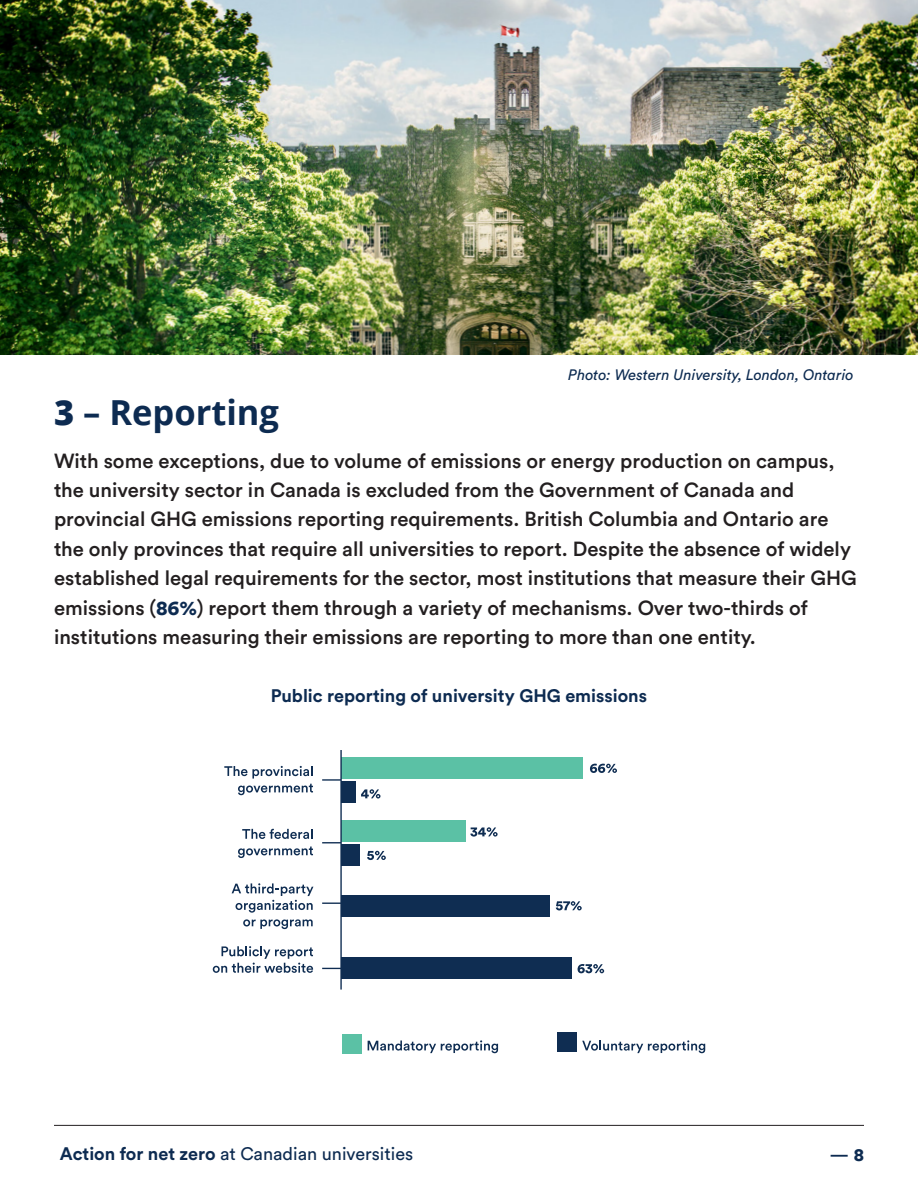
<style>
.page{position:relative;width:918px;height:1188px;background:#fff}
.page>*{position:absolute;margin:0;border:0;box-sizing:border-box;transform-origin:0 0}
.Section_title_h2{font:700 34.5px "Open Sans";color:#0d2b51}
.deck{font:500 20.25px/29.4px "Circular Std";color:#231f20}
.cart_title__h3__no_rule{font:700 18px "Circular Std";color:#0d2b51}
.t1{font:18px "Circular Std";color:#0d2b51}
.t2{font:500 18px "Circular Std";color:#0d2b51}
.t3{font:italic 15px "Circular Std";color:#0d2b51}
.s1{font-weight:800}
.s2{font-weight:900;color:#0d2b51}
.s3{font-weight:700}
.s4{font-weight:900}
</style>
<div class="page">
<svg style="left:224px;top:766px;width:89px;height:29px"></svg>
<svg style="left:590px;top:764px;width:27px;height:9px"></svg>
<svg style="left:556px;top:901px;width:26px;height:9px"></svg>
<svg style="left:578px;top:964px;width:26px;height:9px"></svg>
<svg style="left:470px;top:827px;width:28px;height:10px"></svg>
<svg style="left:361px;top:789px;width:19px;height:10px"></svg>
<svg style="left:367px;top:851px;width:19px;height:9px"></svg>
<svg style="left:242px;top:829px;width:71px;height:10px"></svg>
<svg style="left:238px;top:847px;width:75px;height:11px"></svg>
<svg style="left:232px;top:883px;width:81px;height:30px"></svg>
<svg style="left:243px;top:919px;width:70px;height:10px"></svg>
<svg style="left:213px;top:946px;width:100px;height:27px"></svg>
<div style="left:341px;top:895px;width:209px;height:21px;background:#0f2d52"></div>
<div style="left:341px;top:958px;width:231px;height:21px;background:#0f2d52"></div>
<div style="left:341px;top:844px;width:18px;height:22px;background:#0f2d52"></div>
<div style="left:341px;top:820px;width:125px;height:22px;background:#5bc1a5"></div>
<svg style="left:322px;top:842px;width:18px;height:1px"></svg>
<svg style="left:322px;top:903px;width:18px;height:1px"></svg>
<svg style="left:322px;top:968px;width:18px;height:1px"></svg>
<div style="left:341px;top:781px;width:15px;height:22px;background:#0f2d52"></div>
<div style="left:341px;top:757px;width:242px;height:22px;background:#5bc1a5"></div>
<svg style="left:322px;top:779px;width:18px;height:2px"></svg>
<hr style="left:340px;top:750px;width:2px;height:240px;background:#0f2d52">
<svg style="left:368px;top:1040px;width:130px;height:13px"></svg>
<div style="left:342px;top:1034px;width:19px;height:20px;background:#5bc1a5"></div>
<svg style="left:582px;top:1040px;width:123px;height:13px"></svg>
<div style="left:558px;top:1033px;width:19px;height:19px;background:#0f2d52"></div>
<img style="left:0;top:0;width:918px;height:354px">
<hr style="left:54px;top:1125px;width:810px;height:1px;background:#231f20">
<p class="t3" style="left:568px;top:366px;width:287px">Photo: Western University, London, Ontario</p>
<p class="Section_title_h2" style="left:54px;top:388px;width:227px"><span class="s1">3</span> – Reporting</p>
<p class="deck" style="left:54px;top:446px;width:804px">With some exceptions, due to volume of emissions or energy production on campus, the university sector in Canada is excluded from the Government of Canada and provincial GHG emissions reporting requirements. British Columbia and Ontario are the only provinces that require all universities to report. Despite the absence of widely established legal requirements for the sector, most institutions that measure their GHG emissions (<span class="s2">86%</span>) report them through a variety of mechanisms. Over two-thirds of institutions measuring their emissions are reporting to more than one entity.</p>
<p class="cart_title__h3__no_rule" style="left:271px;top:684px;width:378px">Public reporting of university GHG emissions</p>
<p class="t1" style="left:60px;top:1143px;width:355px"><span class="s3">Action for net zero</span> at Canadian universities</p>
<p class="t2" style="left:830px;top:1143px;width:36px">— <span class="s4">8</span></p>
</div>
